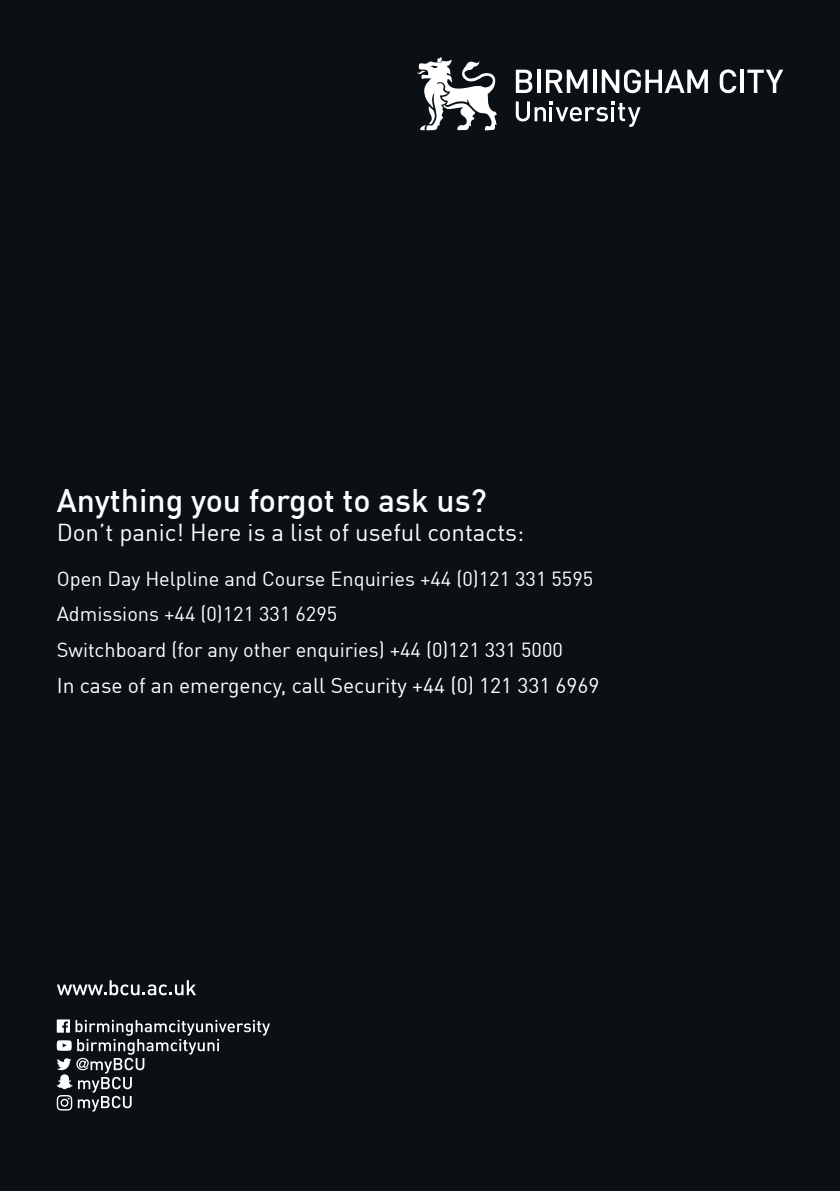
<style>
.page{position:relative;width:840px;height:1191px;background:#fff}
.page>*{position:absolute;margin:0;border:0;box-sizing:border-box;transform-origin:0 0}
.t1{font:500 32px "DIN Offc";color:#fff}
.t2{font:24px "DIN Offc";color:#fff}
.t3{font:21px "DIN Offc";color:#fff}
.t4{font:20px/35.4px "DIN Offc";color:#fff}
</style>
<div class="page">
<div style="left:0;top:0;width:839px;height:1191px;background:#0a1013"></div>
<svg style="left:57px;top:980px;width:139px;height:15px"></svg>
<svg style="left:57px;top:1019px;width:213px;height:92px"></svg>
<svg style="left:417px;top:57px;width:79px;height:73px"></svg>
<svg style="left:515px;top:70px;width:17px;height:23px"></svg>
<svg style="left:537px;top:70px;width:3px;height:23px"></svg>
<svg style="left:545px;top:70px;width:42px;height:23px"></svg>
<svg style="left:593px;top:70px;width:3px;height:23px"></svg>
<svg style="left:601px;top:69px;width:106px;height:24px"></svg>
<svg style="left:719px;top:69px;width:17px;height:24px"></svg>
<hr style="left:740px;top:70px;width:3px;height:23px;background:#fff">
<svg style="left:747px;top:70px;width:35px;height:23px"></svg>
<svg style="left:515px;top:101px;width:125px;height:26px"></svg>
<h1 class="t1" style="left:57px;top:480px;width:431px">Anything you forgot to ask us?</h1>
<p class="t2" style="left:57px;top:517px;width:469px">Don’t panic! Here is a list of useful contacts:</p>
<p class="t4" style="left:57px;top:560px;width:537px">Open Day Helpline and Course Enquiries +44 (0)121 331 5595<br>Admissions +44 (0)121 331 6295<br>Switchboard (for any other enquiries) +44 (0)121 331 5000</p>
<p class="t3" style="left:57px;top:672px;width:544px">In case of an emergency, call Security +44 (0) 121 331 6969</p>
</div>
